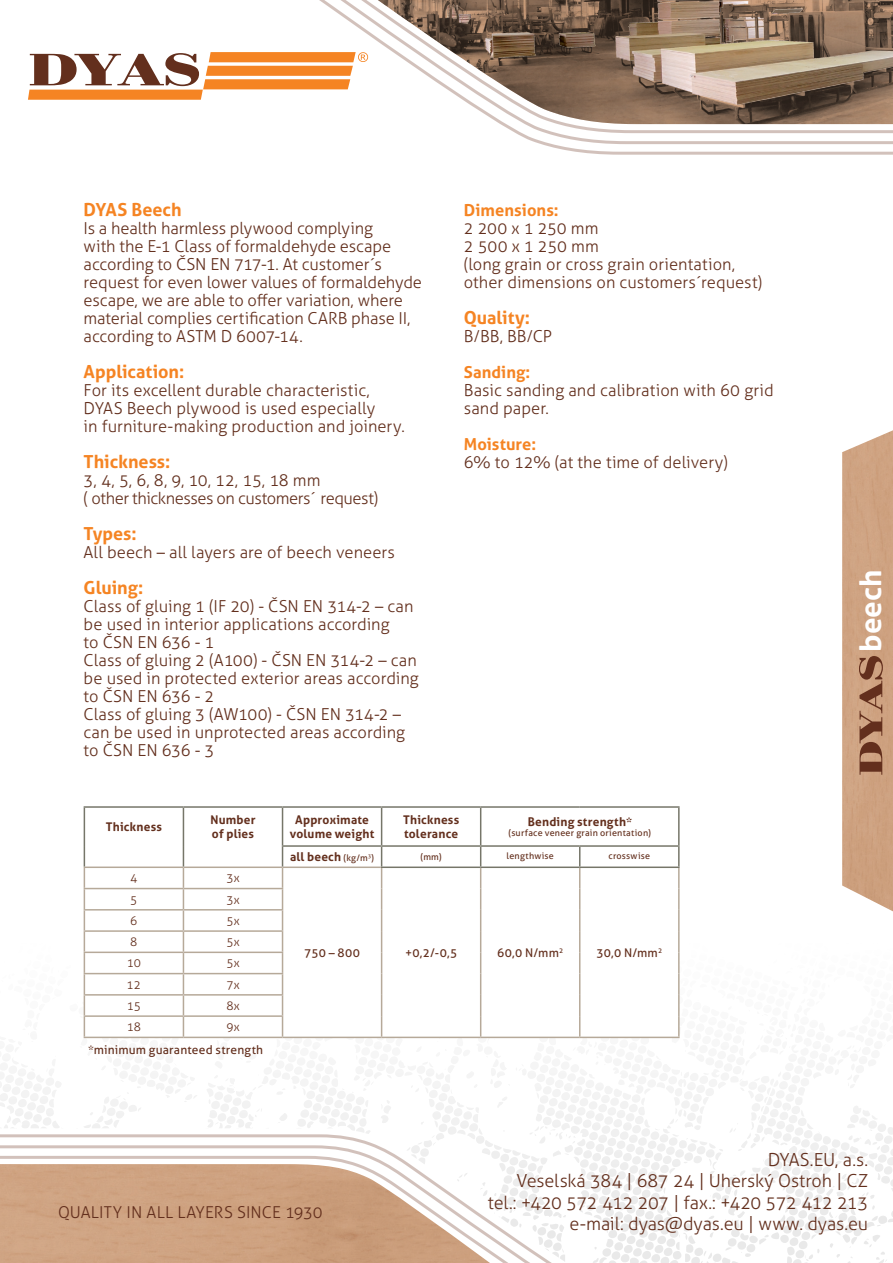
<style>
.page{position:relative;width:893px;height:1263px;background:#fff}
.page>*{position:absolute;margin:0;border:0;box-sizing:border-box;transform-origin:0 0}
.t1{font:700 29.7px "Aller";color:#fff}
.t2{font:300 18px "Aller";letter-spacing:-.01em;color:#632f1d}
.t3{font:700 18px "Aller";color:#f58423}
.t4{font:300 16.5px/18px "Aller";color:#632f1d}
.t5{font:300 16.5px "Aller";letter-spacing:-.03em;color:#632f1d}
.t6{font:700 16.5px "Aller";letter-spacing:.005em;color:#f58423}
.t7{font:300 16.35px "Aller";letter-spacing:.005em;color:#632f1d}
.t8{font:700 12px/14.4px "Aller";letter-spacing:.015em;color:#632f1d;text-align:center}
.t9{font:12px "Aller";letter-spacing:.015em;color:#632f1d}
.t10{font:300 12px "Aller";letter-spacing:.005em;color:#632f1d}
.t11{font:9px "Aller";letter-spacing:.025em;color:#632f1d}
.s1{font-weight:400;font-size:9px}
</style>
<div class="page">
<svg style="left:0;top:837px;width:893px;height:296px"></svg>
<svg style="left:0;top:1133px;width:893px;height:21px"></svg>
<svg style="left:0;top:1154px;width:893px;height:109px"></svg>
<img style="left:842px;top:430px;width:51px;height:481px">
<svg style="left:859px;top:656px;width:24px;height:119px;background:#9e6e54"></svg>
<svg style="left:28px;top:0;width:865px;height:155px"></svg>
<img style="left:376px;top:0;width:517px;height:124px">
<svg style="left:85px;top:808px;width:593px;height:229px"></svg>
<hr style="left:678px;top:868px;width:2px;height:20px;background:#b6a999">
<hr style="left:84px;top:888px;width:99px;height:1px;background:#b6a999">
<hr style="left:183px;top:888px;width:100px;height:1px;background:#b6a999">
<hr style="left:678px;top:888px;width:2px;height:22px;background:#b6a999">
<hr style="left:84px;top:909px;width:99px;height:1px;background:#b6a999">
<hr style="left:183px;top:909px;width:100px;height:1px;background:#b6a999">
<hr style="left:678px;top:910px;width:2px;height:21px;background:#b6a999">
<hr style="left:84px;top:930px;width:99px;height:2px;background:#b6a999">
<hr style="left:183px;top:930px;width:100px;height:2px;background:#b6a999">
<hr style="left:678px;top:931px;width:2px;height:21px;background:#b6a999">
<hr style="left:84px;top:951px;width:99px;height:2px;background:#b6a999">
<hr style="left:183px;top:951px;width:100px;height:2px;background:#b6a999">
<hr style="left:678px;top:952px;width:2px;height:21px;background:#b6a999">
<hr style="left:84px;top:973px;width:99px;height:1px;background:#b6a999">
<hr style="left:183px;top:973px;width:100px;height:1px;background:#b6a999">
<hr style="left:678px;top:973px;width:2px;height:22px;background:#b6a999">
<hr style="left:84px;top:994px;width:99px;height:1px;background:#b6a999">
<hr style="left:183px;top:994px;width:100px;height:1px;background:#b6a999">
<hr style="left:678px;top:995px;width:2px;height:21px;background:#b6a999">
<hr style="left:84px;top:1015px;width:99px;height:2px;background:#b6a999">
<hr style="left:183px;top:1015px;width:100px;height:2px;background:#b6a999">
<hr style="left:678px;top:1016px;width:2px;height:21px;background:#b6a999">
<hr style="left:84px;top:1037px;width:99px;height:1px;background:#b6a999">
<hr style="left:183px;top:1037px;width:100px;height:1px;background:#b6a999">
<hr style="left:481px;top:1037px;width:99px;height:1px;background:#b6a999">
<hr style="left:580px;top:1037px;width:100px;height:1px;background:#b6a999">
<hr style="left:84px;top:806px;width:99px;height:2px;background:#767669">
<hr style="left:84px;top:808px;width:1px;height:38px;background:#767669">
<hr style="left:183px;top:806px;width:100px;height:2px;background:#767669">
<hr style="left:183px;top:808px;width:1px;height:38px;background:#767669">
<hr style="left:283px;top:806px;width:99px;height:2px;background:#767669">
<hr style="left:282px;top:808px;width:1px;height:37px;background:#767669">
<hr style="left:382px;top:806px;width:99px;height:2px;background:#767669">
<hr style="left:381px;top:808px;width:1px;height:37px;background:#767669">
<hr style="left:481px;top:806px;width:99px;height:2px;background:#767669">
<hr style="left:480px;top:808px;width:1px;height:37px;background:#767669">
<hr style="left:580px;top:806px;width:100px;height:2px;background:#767669">
<hr style="left:678px;top:808px;width:2px;height:37px;background:#767669">
<hr style="left:481px;top:845px;width:99px;height:2px;background:#767669">
<hr style="left:580px;top:845px;width:100px;height:2px;background:#767669">
<hr style="left:481px;top:866px;width:99px;height:2px;background:#767669">
<svg style="left:579px;top:847px;width:1px;height:190px"></svg>
<svg style="left:678px;top:847px;width:2px;height:19px"></svg>
<hr style="left:580px;top:866px;width:100px;height:2px;background:#767669">
<hr style="left:381px;top:866px;width:100px;height:2px;background:#767669">
<hr style="left:282px;top:845px;width:100px;height:2px;background:#767669">
<hr style="left:382px;top:845px;width:99px;height:2px;background:#767669">
<hr style="left:283px;top:1037px;width:99px;height:1px;background:#b6a999">
<svg style="left:480px;top:847px;width:1px;height:190px"></svg>
<hr style="left:382px;top:1037px;width:99px;height:1px;background:#b6a999">
<hr style="left:84px;top:866px;width:99px;height:2px;background:#b6a999">
<hr style="left:183px;top:866px;width:100px;height:2px;background:#b6a999">
<hr style="left:283px;top:866px;width:98px;height:2px;background:#b6a999">
<svg style="left:84px;top:846px;width:1px;height:191px"></svg>
<svg style="left:183px;top:846px;width:1px;height:191px"></svg>
<svg style="left:282px;top:847px;width:1px;height:190px"></svg>
<svg style="left:381px;top:847px;width:1px;height:190px"></svg>
<p class="t3" style="left:84px;top:199px;width:100px">DYAS Beech</p>
<p class="t4" style="left:84px;top:219px;width:340px">Is a health harmless plywood complying<br>with the E-1 Class of formaldehyde escape according to ČSN EN 717-1. At customer´s request for even lower values of formaldehyde escape, we are able to offer variation, where material complies certification CARB phase II, according to ASTM D 6007-14.</p>
<p class="t3" style="left:84px;top:361px;width:102px">Application:</p>
<p class="t4" style="left:84px;top:381px;width:288px">For its excellent durable characteristic,</p>
<p class="t4" style="left:84px;top:399px;width:293px">DYAS Beech plywood is used especially</p>
<p class="t4" style="left:84px;top:417px;width:323px">in furniture-making production and joinery.</p>
<p class="t3" style="left:84px;top:451px;width:88px">Thickness:</p>
<p class="t4" style="left:84px;top:471px;width:238px">3, 4, 5, 6, 8, 9, 10, 12, 15, 18 mm</p>
<p class="t5" style="left:84px;top:488px;width:296px">( other thicknesses on customers´ request)</p>
<p class="t3" style="left:84px;top:523px;width:54px">Types:</p>
<p class="t4" style="left:84px;top:543px;width:313px">All beech – all layers are of beech veneers</p>
<p class="t3" style="left:84px;top:577px;width:61px">Gluing:</p>
<p class="t4" style="left:84px;top:597px;width:331px">Class of gluing 1 (IF 20) - ČSN EN 314-2 – can be used in interior applications according</p>
<p class="t4" style="left:84px;top:633px;width:132px">to ČSN EN 636 - 1</p>
<p class="t4" style="left:84px;top:651px;width:337px;text-align:justify">Class of gluing 2 (A100) - ČSN EN 314-2 – can be used in protected exterior areas according to ČSN EN 636 - 2</p>
<p class="t4" style="left:84px;top:705px;width:323px">Class of gluing 3 (AW100) - ČSN EN 314-2 – can be used in unprotected areas according</p>
<p class="t4" style="left:84px;top:741px;width:132px">to ČSN EN 636 - 3</p>
<p class="t6" style="left:464px;top:200px;width:96px">Dimensions:</p>
<p class="t4" style="left:464px;top:219px;width:136px">2 200 x 1 250 mm</p>
<p class="t4" style="left:464px;top:237px;width:137px">2 500 x 1 250 mm</p>
<p class="t4" style="left:464px;top:255px;width:273px">(long grain or cross grain orientation,</p>
<p class="t4" style="left:464px;top:273px;width:300px">other dimensions on customers´request)</p>
<p class="t3" style="left:464px;top:307px;width:68px">Quality:</p>
<p class="t4" style="left:464px;top:327px;width:90px">B/BB, BB/CP</p>
<p class="t6" style="left:464px;top:362px;width:68px">Sanding:</p>
<p class="t4" style="left:464px;top:381px;width:312px">Basic sanding and calibration with 60 grid sand paper.</p>
<p class="t6" style="left:464px;top:434px;width:74px">Moisture:</p>
<p class="t4" style="left:464px;top:453px;width:266px">6% to 12% (at the time of delivery)</p>
<p class="t8" style="left:106px;top:819px;width:58px">Thickness</p>
<p class="t8" style="left:210px;top:812px;width:47px">Number</p>
<p class="t8" style="left:212px;top:827px;width:44px">of plies</p>
<p class="t10" style="left:130px;top:871px;width:9px">4</p>
<p class="t10" style="left:226px;top:871px;width:15px">3x</p>
<p class="t10" style="left:130px;top:892px;width:9px">5</p>
<p class="t10" style="left:226px;top:892px;width:15px">3x</p>
<p class="t10" style="left:130px;top:913px;width:9px">6</p>
<p class="t10" style="left:226px;top:913px;width:15px">5x</p>
<p class="t10" style="left:130px;top:935px;width:9px">8</p>
<p class="t10" style="left:226px;top:935px;width:15px">5x</p>
<p class="t10" style="left:127px;top:956px;width:16px">10</p>
<p class="t10" style="left:226px;top:956px;width:15px">5x</p>
<p class="t10" style="left:127px;top:977px;width:16px">12</p>
<p class="t10" style="left:226px;top:977px;width:15px">7x</p>
<p class="t10" style="left:127px;top:998px;width:16px">15</p>
<p class="t10" style="left:226px;top:998px;width:15px">8x</p>
<p class="t10" style="left:127px;top:1020px;width:16px">18</p>
<p class="t10" style="left:226px;top:1020px;width:15px">9x</p>
<p class="t9" style="left:88px;top:1042px;width:177px">*minimum guaranteed strength</p>
<p class="t8" style="left:290px;top:812px;width:86px">Approximate volume weight</p>
<p class="t8" style="left:403px;top:812px;width:58px;text-align:left">Thickness tolerance</p>
<p class="t8" style="left:528px;top:814px;width:106px">Bending strength*</p>
<p class="t11" style="left:508px;top:828px;width:144px">(surface veneer grain orientation)</p>
<p class="t8" style="left:290px;top:849px;width:86px">all beech <span class="s1">(kg/m</span><sup>3</sup><span class="s1">)</span></p>
<p class="t11" style="left:420px;top:851px;width:23px">(mm)</p>
<p class="t11" style="left:506px;top:850px;width:49px">lengthwise</p>
<p class="t11" style="left:608px;top:850px;width:43px">crosswise</p>
<p class="t9" style="left:304px;top:945px;width:57px">750 – 800</p>
<p class="t9" style="left:405px;top:945px;width:54px">+0,2/-0,5</p>
<p class="t9" style="left:497px;top:945px;width:68px">60,0 N/mm<sup>2</sup></p>
<p class="t9" style="left:596px;top:945px;width:67px">30,0 N/mm<sup>2</sup></p>
<p class="t1" style="left:852px;top:652px;width:84px;rotate:-90deg">beech</p>
<p class="t7" style="left:58px;top:1203px;width:266px">QUALITY IN ALL LAYERS SINCE 1930</p>
<p class="t2" style="left:768px;top:1148px;width:102px">DYAS.EU, a.s.</p>
<p class="t2" style="left:517px;top:1170px;width:353px">Veselská 384 | 687 24 | Uherský Ostroh | CZ</p>
<p class="t2" style="left:488px;top:1191px;width:382px">tel.: +420 572 412 207 | fax.: +420 572 412 213</p>
<p class="t2" style="left:569px;top:1213px;width:300px">e-mail: dyas@dyas.eu | www. dyas.eu</p>
</div>
